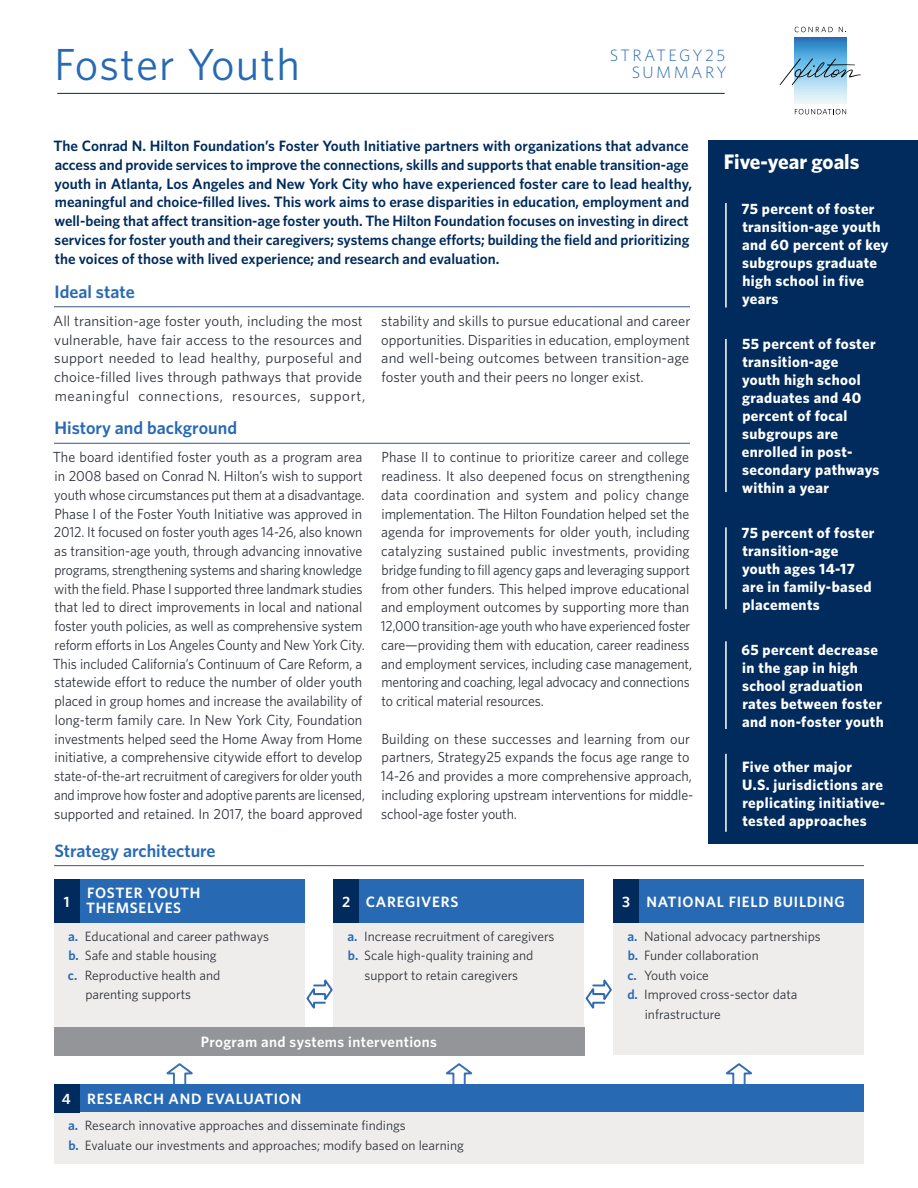
<style>
.page{position:relative;width:918px;height:1188px;background:#fff}
.page>*{position:absolute;margin:0;border:0;box-sizing:border-box;transform-origin:0 0}
.Brief_Main_Header{font:45px "Whitney HTF";letter-spacing:.025em;color:#2869b3}
.Stat_Heading{font:700 21px "Whitney HTF";color:#fff}
.Stat_Heading_-_Divider{font:600 18px "Whitney HTF";color:#2869b3}
.H2_-_No_divider{font:300 16.5px "Whitney HTF";letter-spacing:.15em;color:#2869b3}
.Elevator_Pitch{font:600 15px/18.8px "Whitney HTF";color:#002b5c}
._5_Year_Goal_Text{font:700 15px/18px "Whitney HTF";letter-spacing:.025em;color:#fff}
.Text_9_13_ragged{font:600 15px/14.7px "Whitney HTF";letter-spacing:.05em;color:#fff}
.Text_9_13_ragged-2{font:600 15px "Whitney HTF";letter-spacing:.025em;color:#fff}
.Text_10-13_Justified{font:14.7px/18.8px "Whitney HTF";letter-spacing:-.01em;color:#2f343b}
.Bullets_-_Lettered{font:13.5px/19.5px "Whitney HTF";color:#2f343b}
.s1{font-weight:600;color:#2869b3}
</style>
<div class="page">
<div style="left:708px;top:140px;width:210px;height:704px;background:#002b5c"></div>
<hr style="left:54px;top:306px;width:636px;height:1px;background:#39557f">
<hr style="left:54px;top:443px;width:636px;height:1px;background:#39557f">
<div style="left:613px;top:880px;width:251px;height:43px;background:#2869b3"></div>
<hr style="left:54px;top:865px;width:810px;height:1px;background:#39557f">
<div style="left:28px;top:854px;width:302px;height:94px;background:#fff"></div>
<div style="left:54px;top:880px;width:251px;height:43px;background:#2869b3"></div>
<div style="left:54px;top:1085px;width:810px;height:28px;background:#2869b3"></div>
<div style="left:613px;top:923px;width:251px;height:132px;background:#efedec"></div>
<div style="left:54px;top:1113px;width:810px;height:51px;background:#efedec"></div>
<div style="left:54px;top:923px;width:251px;height:104px;background:#efedec"></div>
<div style="left:308px;top:854px;width:302px;height:94px;background:#fff"></div>
<div style="left:333px;top:880px;width:251px;height:43px;background:#2869b3"></div>
<div style="left:333px;top:923px;width:251px;height:104px;background:#efedec"></div>
<div style="left:54px;top:880px;width:26px;height:43px;background:#002b5c"></div>
<div style="left:54px;top:1085px;width:26px;height:28px;background:#002b5c"></div>
<div style="left:333px;top:880px;width:26px;height:43px;background:#002b5c"></div>
<div style="left:613px;top:880px;width:26px;height:43px;background:#002b5c"></div>
<svg style="left:306px;top:980px;width:27px;height:22px"></svg>
<svg style="left:585px;top:980px;width:27px;height:22px"></svg>
<div style="left:28px;top:1002px;width:582px;height:78px;background:#fff;opacity:.17"></div>
<div style="left:54px;top:1027px;width:530px;height:28px;background:#939598"></div>
<svg style="left:795px;top:37px;width:51px;height:67px;background:#85bce1"></svg>
<svg style="left:795px;top:27px;width:38px;height:5px"></svg>
<svg style="left:839px;top:27px;width:7px;height:5px"></svg>
<svg style="left:780px;top:58px;width:81px;height:27px"></svg>
<svg style="left:795px;top:109px;width:51px;height:5px"></svg>
<hr style="left:57px;top:93px;width:668px;height:1px;background:#002b5c">
<hr style="left:725px;top:203px;width:2px;height:104px;background:#fff">
<hr style="left:725px;top:339px;width:2px;height:153px;background:#fff">
<hr style="left:725px;top:527px;width:2px;height:82px;background:#fff">
<hr style="left:725px;top:641px;width:2px;height:88px;background:#fff">
<hr style="left:725px;top:754px;width:2px;height:78px;background:#fff">
<p class="Brief_Main_Header" style="left:54px;top:38px;width:248px">Foster Youth</p>
<p class="H2_-_No_divider" style="left:610px;top:46px;width:117px">STRATEGY25</p>
<p class="H2_-_No_divider" style="left:632px;top:63px;width:96px">SUMMARY</p>
<p class="Elevator_Pitch" style="left:54px;top:136px;width:640px">The Conrad N. Hilton Foundation’s Foster Youth Initiative partners with organizations that advance access and provide services to improve the connections, skills and supports that enable transition-age youth in Atlanta, Los Angeles and New York City who have experienced foster care to lead healthy, meaningful and choice-filled lives. This work aims to erase disparities in education, employment and well-being that affect transition-age foster youth. The Hilton Foundation focuses on investing in direct services for foster youth and their caregivers; systems change efforts; building the field and prioritizing the voices of those with lived experience; and research and evaluation.</p>
<p class="Stat_Heading_-_Divider" style="left:55px;top:281px;width:82px">Ideal state</p>
<p class="Text_10-13_Justified" style="left:53px;top:311px;width:314px">All transition-age foster youth, including the most vulnerable, have fair access to the resources and support needed to lead healthy, purposeful and choice-filled lives through pathways that provide meaningful connections, resources, support,</p>
<p class="Text_10-13_Justified" style="left:381px;top:311px;width:311px;text-align:justify">stability and skills to pursue educational and career opportunities. Disparities in education, employment and well-being outcomes between transition-age foster youth and their peers no longer exist.</p>
<p class="Stat_Heading_-_Divider" style="left:54px;top:417px;width:184px">History and background</p>
<p class="Text_10-13_Justified" style="left:53px;top:448px;width:314px">The board identified foster youth as a program area in 2008 based on Conrad N. Hilton’s wish to support youth whose circumstances put them at a disadvantage.<br>Phase I of the Foster Youth Initiative was approved in 2012. It focused on foster youth ages 14-26, also known as transition-age youth, through advancing innovative programs, strengthening systems and sharing knowledge with the field. Phase I supported three landmark studies that led to direct improvements in local and national foster youth policies, as well as comprehensive system reform efforts in Los Angeles County and New York City.<br>This included California’s Continuum of Care Reform, a statewide effort to reduce the number of older youth placed in group homes and increase the availability of long-term family care. In New York City, Foundation investments helped seed the Home Away from Home initiative, a comprehensive citywide effort to develop state-of-the-art recruitment of caregivers for older youth and improve how foster and adoptive parents are licensed, supported and retained. In 2017, the board approved</p>
<p class="Text_10-13_Justified" style="left:381px;top:448px;width:313px">Phase II to continue to prioritize career and college readiness. It also deepened focus on strengthening data coordination and system and policy change implementation. The Hilton Foundation helped set the agenda for improvements for older youth, including catalyzing sustained public investments, providing bridge funding to fill agency gaps and leveraging support from other funders. This helped improve educational and employment outcomes by supporting more than 12,000 transition-age youth who have experienced foster care—providing them with education, career readiness and employment services, including case management, mentoring and coaching, legal advocacy and connections to critical material resources.</p>
<p class="Text_10-13_Justified" style="left:381px;top:729px;width:314px">Building on these successes and learning from our partners, Strategy25 expands the focus age range to 14-26 and provides a more comprehensive approach, including exploring upstream interventions for middle&shy;school-age foster youth.</p>
<p class="Stat_Heading" style="left:724px;top:149px;width:137px">Five-year goals</p>
<p class="_5_Year_Goal_Text" style="left:741px;top:199px;width:148px">75 percent of foster transition-age youth and 60 percent of key subgroups graduate high school in five years</p>
<p class="_5_Year_Goal_Text" style="left:742px;top:334px;width:139px">55 percent of foster transition-age youth high school graduates and 40 percent of focal subgroups are enrolled in post&shy;secondary pathways within a year</p>
<p class="_5_Year_Goal_Text" style="left:741px;top:523px;width:135px">75 percent of foster transition-age youth ages 14-17 are in family-based placements</p>
<p class="_5_Year_Goal_Text" style="left:741px;top:640px;width:144px">65 percent decrease in the gap in high school graduation rates between foster and non-foster youth</p>
<p class="_5_Year_Goal_Text" style="left:742px;top:757px;width:145px">Five other major<br>U.S. jurisdictions are replicating initiative&shy;tested approaches</p>
<p class="Stat_Heading_-_Divider" style="left:54px;top:839px;width:163px">Strategy architecture</p>
<h5 class="Text_9_13_ragged" style="left:86px;top:886px;width:116px">FOSTER YOUTH<br>THEMSELVES</h5>
<p class="Text_9_13_ragged" style="left:64px;top:894px;width:7px">1</p>
<p class="Bullets_-_Lettered" style="left:68px;top:926px;width:202px"><span class="s1">a.</span> Educational and career pathways</p>
<p class="Bullets_-_Lettered" style="left:68px;top:946px;width:150px"><span class="s1">b.</span> Safe and stable housing</p>
<p class="Bullets_-_Lettered" style="left:85px;top:965px;width:136px;text-indent:-17px"><span class="s1">c.</span> Reproductive health and parenting supports</p>
<h5 class="Text_9_13_ragged" style="left:366px;top:894px;width:94px">CAREGIVERS</h5>
<p class="Bullets_-_Lettered" style="left:347px;top:926px;width:209px"><span class="s1">a.</span> Increase recruitment of caregivers</p>
<p class="Bullets_-_Lettered" style="left:348px;top:946px;width:187px;text-align:center"><span class="s1">b.</span> Scale high-quality training and support to retain caregivers</p>
<h5 class="Text_9_13_ragged" style="left:646px;top:894px;width:200px">NATIONAL FIELD BUILDING</h5>
<p class="Text_9_13_ragged" style="left:342px;top:894px;width:10px">2</p>
<p class="Text_9_13_ragged" style="left:622px;top:894px;width:9px">3</p>
<p class="Bullets_-_Lettered" style="left:627px;top:926px;width:195px"><span class="s1">a.</span> National advocacy partnerships</p>
<p class="Bullets_-_Lettered" style="left:628px;top:946px;width:132px"><span class="s1">b.</span> Funder collaboration</p>
<p class="Bullets_-_Lettered" style="left:627px;top:965px;width:83px"><span class="s1">c.</span> Youth voice</p>
<p class="Bullets_-_Lettered" style="left:645px;top:985px;width:154px;text-indent:-17px"><span class="s1">d.</span> Improved cross-sector data infrastructure</p>
<p class="Text_9_13_ragged-2" style="left:201px;top:1032px;width:238px">Program and systems interventions</p>
<p class="Text_9_13_ragged" style="left:62px;top:1091px;width:10px">4</p>
<h5 class="Text_9_13_ragged" style="left:87px;top:1091px;width:216px">RESEARCH AND EVALUATION</h5>
<p class="Bullets_-_Lettered" style="left:68px;top:1116px;width:339px"><span class="s1">a.</span> Research innovative approaches and disseminate findings</p>
<p class="Bullets_-_Lettered" style="left:68px;top:1135px;width:397px"><span class="s1">b.</span> Evaluate our investments and approaches; modify based on learning</p>
</div>
